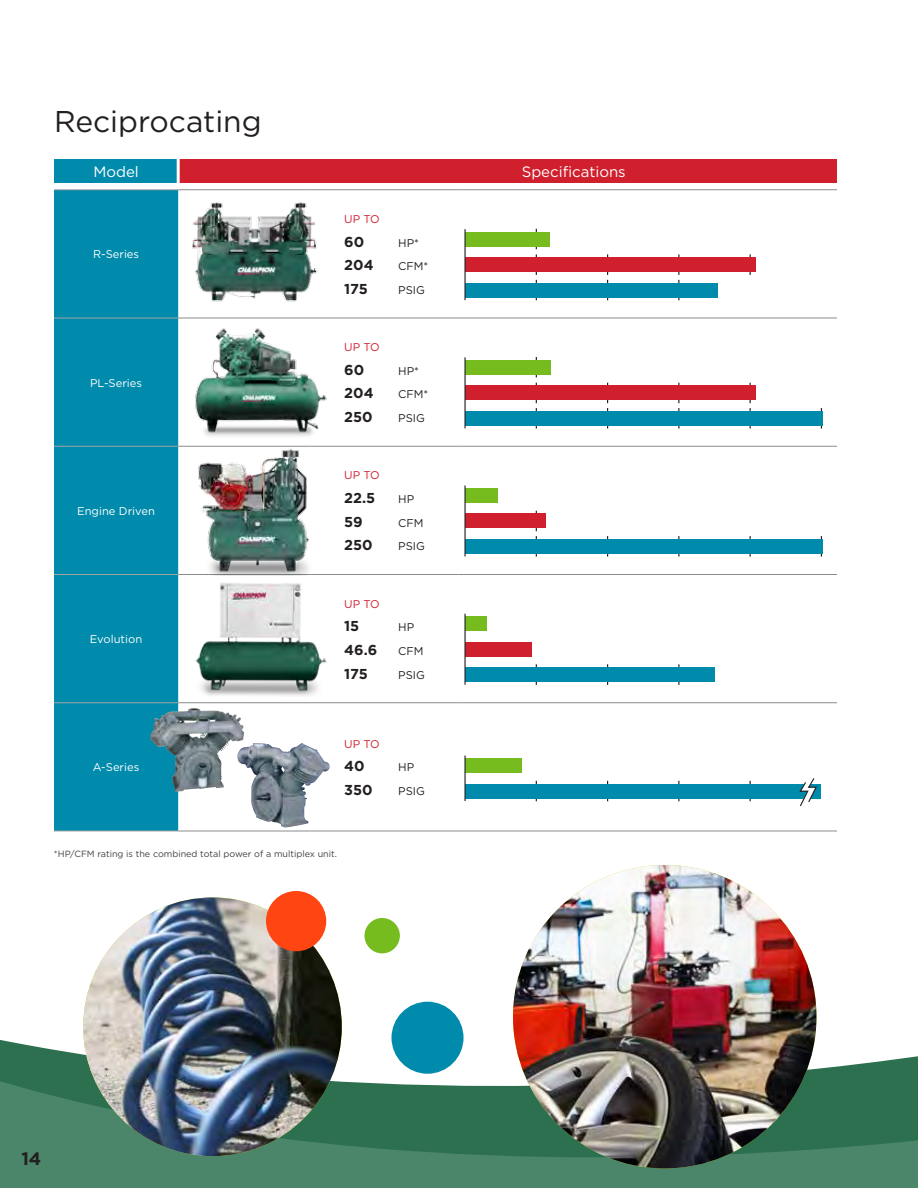
<style>
.page{position:relative;width:918px;height:1188px;background:#fff}
.page>*{position:absolute;margin:0;border:0;box-sizing:border-box;transform-origin:0 0}
.t1{font:30px "Gotham";color:#231f20}
.t2{font:700 18px "Gotham";color:#231f20}
.t3{font:15px "Gotham";color:#fff}
.t4{font:700 14.4px "Gotham";color:#231f20}
.t5{font:11.25px "Gotham";color:#fff}
.t6{font:11.25px "Gotham";color:#231f20}
.t7{font:11.25px "Gotham";letter-spacing:-.025em;color:#d0202e}
.t8{font:9px "Gotham";color:#414042}
</style>
<div class="page">
<div style="left:54px;top:190px;width:124px;height:641px;background:#008aab"></div>
<svg style="left:54px;top:159px;width:783px;height:24px;background:#ae3041"></svg>
<hr style="left:54px;top:318px;width:124px;height:1px;background:#a4a5a6">
<hr style="left:54px;top:446px;width:124px;height:1px;background:#a4a5a6">
<hr style="left:54px;top:574px;width:124px;height:1px;background:#a4a5a6">
<hr style="left:54px;top:702px;width:124px;height:1px;background:#a4a5a6">
<hr style="left:54px;top:189px;width:124px;height:1px;background:#a4a5a6">
<hr style="left:178px;top:318px;width:132px;height:1px;background:#8a8c8c">
<hr style="left:310px;top:318px;width:148px;height:1px;background:#8a8c8c">
<hr style="left:458px;top:318px;width:379px;height:1px;background:#8a8c8c">
<hr style="left:178px;top:446px;width:132px;height:1px;background:#8a8c8c">
<hr style="left:310px;top:446px;width:148px;height:1px;background:#8a8c8c">
<hr style="left:458px;top:446px;width:379px;height:1px;background:#8a8c8c">
<hr style="left:178px;top:574px;width:132px;height:1px;background:#8a8c8c">
<hr style="left:310px;top:574px;width:148px;height:1px;background:#8a8c8c">
<hr style="left:458px;top:574px;width:379px;height:1px;background:#8a8c8c">
<hr style="left:178px;top:702px;width:132px;height:1px;background:#8a8c8c">
<hr style="left:310px;top:702px;width:148px;height:1px;background:#8a8c8c">
<hr style="left:458px;top:702px;width:379px;height:1px;background:#8a8c8c">
<hr style="left:177px;top:159px;width:3px;height:24px;background:#fff">
<hr style="left:54px;top:831px;width:124px;height:1px;background:#a4a5a6">
<hr style="left:178px;top:189px;width:132px;height:1px;background:#8a8c8c">
<hr style="left:310px;top:189px;width:148px;height:1px;background:#8a8c8c">
<hr style="left:458px;top:189px;width:379px;height:1px;background:#8a8c8c">
<hr style="left:178px;top:831px;width:132px;height:1px;background:#8a8c8c">
<hr style="left:310px;top:831px;width:148px;height:1px;background:#8a8c8c">
<hr style="left:458px;top:831px;width:379px;height:1px;background:#8a8c8c">
<svg style="left:536px;top:229px;width:1px;height:71px"></svg>
<svg style="left:607px;top:254px;width:1px;height:46px"></svg>
<svg style="left:678px;top:254px;width:1px;height:46px"></svg>
<div style="left:465px;top:283px;width:253px;height:14px;background:#008aab"></div>
<div style="left:465px;top:257px;width:290px;height:15px;background:#d0202e"></div>
<div style="left:465px;top:232px;width:85px;height:15px;background:#77bc1f"></div>
<hr style="left:464px;top:229px;width:2px;height:71px;background:#262729">
<svg style="left:536px;top:383px;width:1px;height:46px"></svg>
<svg style="left:607px;top:383px;width:1px;height:46px"></svg>
<svg style="left:678px;top:383px;width:1px;height:46px"></svg>
<svg style="left:750px;top:383px;width:1px;height:46px"></svg>
<div style="left:465px;top:411px;width:357px;height:15px;background:#008aab"></div>
<div style="left:465px;top:386px;width:290px;height:14px;background:#d0202e"></div>
<div style="left:465px;top:360px;width:85px;height:15px;background:#77bc1f"></div>
<hr style="left:464px;top:357px;width:2px;height:71px;background:#262729">
<svg style="left:536px;top:511px;width:1px;height:46px"></svg>
<div style="left:465px;top:539px;width:357px;height:15px;background:#008aab"></div>
<div style="left:465px;top:514px;width:80px;height:14px;background:#d0202e"></div>
<div style="left:465px;top:488px;width:32px;height:15px;background:#77bc1f"></div>
<hr style="left:464px;top:485px;width:2px;height:71px;background:#262729">
<div style="left:465px;top:667px;width:249px;height:15px;background:#008aab"></div>
<div style="left:465px;top:642px;width:67px;height:14px;background:#d0202e"></div>
<div style="left:465px;top:617px;width:21px;height:14px;background:#77bc1f"></div>
<hr style="left:464px;top:614px;width:2px;height:71px;background:#262729">
<div style="left:465px;top:784px;width:356px;height:14px;background:#008aab"></div>
<div style="left:465px;top:758px;width:57px;height:15px;background:#77bc1f"></div>
<hr style="left:464px;top:756px;width:2px;height:45px;background:#262729">
<svg style="left:798px;top:778px;width:20px;height:29px"></svg>
<img style="left:192px;top:202px;width:126px;height:100px">
<img style="left:195px;top:328px;width:132px;height:108px">
<img style="left:195px;top:582px;width:132px;height:114px">
<img style="left:150px;top:709px;width:40px;height:83px">
<img style="left:237px;top:743px;width:72px;height:85px">
<svg style="left:0;top:992px;width:918px;height:85px"></svg>
<svg style="left:0;top:1077px;width:918px;height:111px;background:#437f62"></svg>
<img style="left:513px;top:865px;width:303px;height:303px;border-radius:152px">
<img style="left:83px;top:897px;width:259px;height:259px;border-radius:129px">
<div style="left:391px;top:1002px;width:73px;height:72px;background:#008aab;border-radius:50%"></div>
<div style="left:266px;top:891px;width:60px;height:60px;background:#ff4612;border-radius:50%"></div>
<div style="left:364px;top:918px;width:36px;height:35px;background:#77bc1f;border-radius:50%"></div>
<img style="left:180px;top:446px;width:153px;height:129px">
<h1 class="t1" style="left:54px;top:102px;width:209px">Reciprocating</h1>
<h3 class="t3" style="left:93px;top:162px;width:47px">Model</h3>
<h3 class="t3" style="left:522px;top:162px;width:105px">Specifications</h3>
<p class="t5" style="left:93px;top:247px;width:48px">R-Series</p>
<p class="t5" style="left:90px;top:375px;width:54px">PL-Series</p>
<p class="t5" style="left:77px;top:504px;width:79px">Engine Driven</p>
<p class="t5" style="left:90px;top:632px;width:54px">Evolution</p>
<p class="t7" style="left:344px;top:212px;width:37px">UP TO</p>
<h3 class="t4" style="left:344px;top:232px;width:22px">60</h3>
<p class="t6" style="left:398px;top:235px;width:22px">HP*</p>
<h3 class="t4" style="left:344px;top:256px;width:31px">204</h3>
<p class="t6" style="left:398px;top:259px;width:32px">CFM*</p>
<h3 class="t4" style="left:344px;top:279px;width:25px">175</h3>
<p class="t6" style="left:398px;top:283px;width:28px">PSIG</p>
<p class="t7" style="left:344px;top:340px;width:37px">UP TO</p>
<h3 class="t4" style="left:344px;top:360px;width:22px">60</h3>
<p class="t6" style="left:398px;top:364px;width:22px">HP*</p>
<h3 class="t4" style="left:344px;top:384px;width:31px">204</h3>
<p class="t6" style="left:398px;top:387px;width:32px">CFM*</p>
<h3 class="t4" style="left:344px;top:407px;width:30px">250</h3>
<p class="t6" style="left:398px;top:411px;width:28px">PSIG</p>
<p class="t7" style="left:344px;top:468px;width:37px">UP TO</p>
<h3 class="t4" style="left:344px;top:488px;width:33px">22.5</h3>
<p class="t6" style="left:398px;top:492px;width:18px">HP</p>
<h3 class="t4" style="left:344px;top:512px;width:20px">59</h3>
<p class="t6" style="left:398px;top:515px;width:27px">CFM</p>
<h3 class="t4" style="left:344px;top:536px;width:30px">250</h3>
<p class="t6" style="left:398px;top:539px;width:28px">PSIG</p>
<p class="t7" style="left:344px;top:597px;width:37px">UP TO</p>
<h3 class="t4" style="left:344px;top:617px;width:17px">15</h3>
<p class="t6" style="left:398px;top:620px;width:18px">HP</p>
<h3 class="t4" style="left:344px;top:640px;width:35px">46.6</h3>
<p class="t6" style="left:398px;top:644px;width:27px">CFM</p>
<h3 class="t4" style="left:344px;top:664px;width:25px">175</h3>
<p class="t6" style="left:398px;top:667px;width:28px">PSIG</p>
<p class="t5" style="left:93px;top:760px;width:48px">A-Series</p>
<p class="t7" style="left:344px;top:737px;width:37px">UP TO</p>
<h3 class="t4" style="left:344px;top:757px;width:22px">40</h3>
<p class="t6" style="left:398px;top:760px;width:18px">HP</p>
<h3 class="t4" style="left:344px;top:780px;width:30px">350</h3>
<p class="t6" style="left:398px;top:784px;width:28px">PSIG</p>
<p class="t8" style="left:54px;top:848px;width:285px">*HP/CFM rating is the combined total power of a multiplex unit.</p>
<h2 class="t2" style="left:21px;top:1147px;width:21px">14</h2>
</div>
